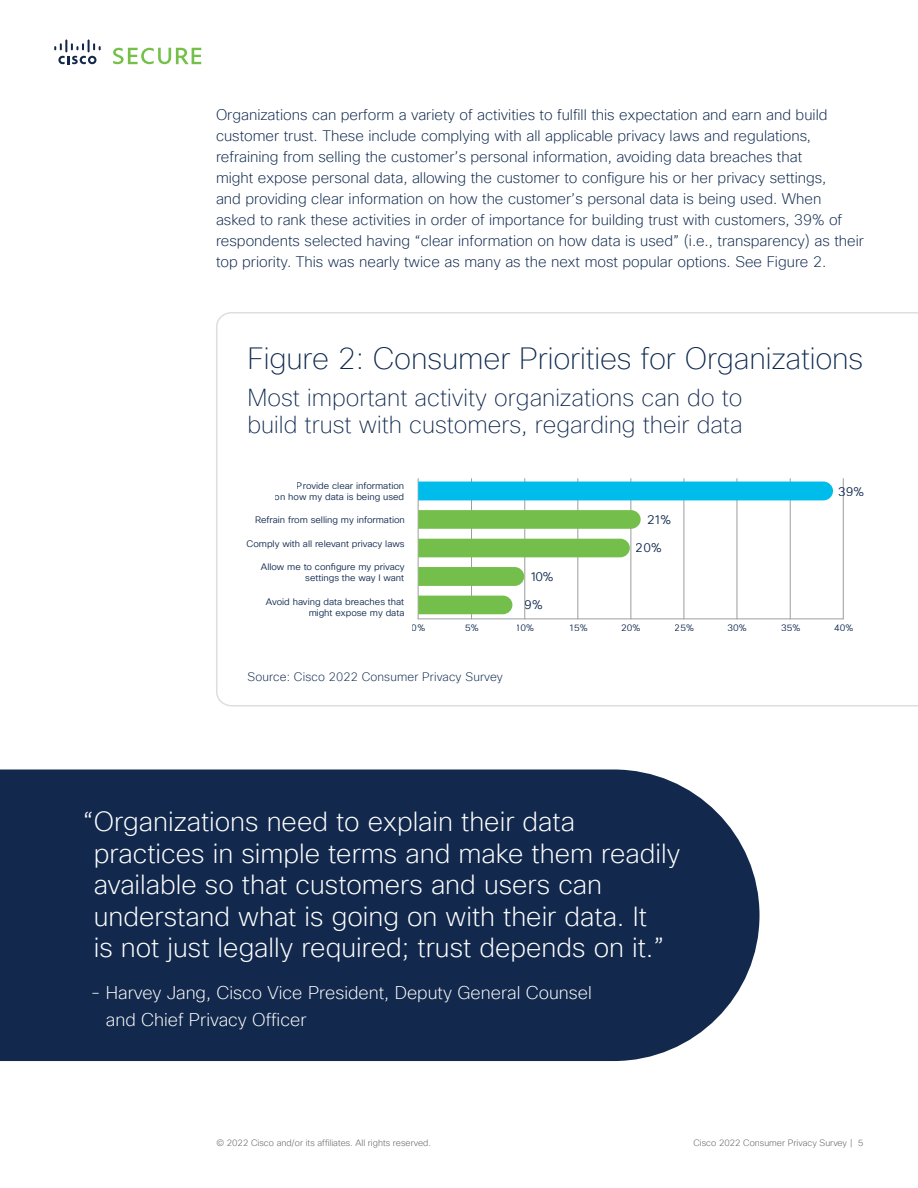
<style>
.page{position:relative;width:918px;height:1188px;background:#fff}
.page>*{position:absolute;margin:0;border:0;box-sizing:border-box;transform-origin:0 0}
.t1{font:100 30px "Cisco Sans TT";letter-spacing:-.005em;color:#0d274d}
.t2{font:200 27px/31.5px "Cisco Sans TT";color:#fff}
.t3{font:100 24px/27px "Cisco Sans TT";color:#0d274d}
.t4{font:200 18px/27px "Cisco Sans TT";color:#fff}
.t5{font:200 15px/21px "Cisco Sans TT";color:#0d274d}
.t6{font:12.3px "Cisco Sans TT Light";letter-spacing:-.04em;color:#0d274d}
.t7{font:200 12px "Cisco Sans TT";letter-spacing:.01em;color:#0d274d}
.t8{font:9.15px/11.2px "Cisco Sans TT Light";color:#0d274d;text-align:right}
.t9{font:200 9px "Cisco Sans TT";color:#58595b}
</style>
<div class="page">
<svg style="left:54px;top:40px;width:47px;height:24px"></svg>
<svg style="left:113px;top:48px;width:88px;height:16px"></svg>
<svg style="left:216px;top:312px;width:702px;height:394px"></svg>
<hr style="left:843px;top:478px;width:1px;height:141px;background:#9e9ea2">
<hr style="left:790px;top:478px;width:1px;height:141px;background:#9e9ea2">
<hr style="left:737px;top:478px;width:1px;height:141px;background:#9e9ea2">
<hr style="left:684px;top:478px;width:1px;height:141px;background:#9e9ea2">
<hr style="left:631px;top:478px;width:1px;height:141px;background:#9e9ea2">
<hr style="left:578px;top:478px;width:1px;height:141px;background:#9e9ea2">
<hr style="left:525px;top:478px;width:1px;height:141px;background:#9e9ea2">
<hr style="left:471px;top:478px;width:1px;height:141px;background:#9e9ea2">
<hr style="left:418px;top:478px;width:1px;height:141px;background:#9e9ea2">
<hr style="left:418px;top:619px;width:426px;height:1px;background:#9e9ea2">
<div style="left:418px;top:482px;width:415px;height:18px;background:#00bceb"></div>
<svg style="left:418px;top:510px;width:223px;height:19px;background:#77c050"></svg>
<div style="left:418px;top:539px;width:212px;height:18px;background:#74bf4b"></div>
<svg style="left:418px;top:567px;width:106px;height:19px;background:#77c04f"></svg>
<div style="left:418px;top:596px;width:94px;height:18px;background:#74bf4b"></div>
<div style="left:0;top:770px;width:760px;height:291px;background:#12294d"></div>
<p class="t5" style="left:216px;top:105px;width:649px">Organizations can perform a variety of activities to fulfill this expectation and earn and build customer trust. These include complying with all applicable privacy laws and regulations, refraining from selling the customer’s personal information, avoiding data breaches that<br>might expose personal data, allowing the customer to configure his or her privacy settings,<br>and providing clear information on how the customer’s personal data is being used. When asked to rank these activities in order of importance for building trust with customers, 39% of respondents selected having “clear information on how data is used” (i.e., transparency) as their top priority. This was nearly twice as many as the next most popular options. See Figure 2.</p>
<h1 class="t1" style="left:248px;top:339px;width:617px">Figure 2: Consumer Priorities for Organizations</h1>
<h3 class="t3" style="left:248px;top:385px;width:497px">Most important activity organizations can do to build trust with customers, regarding their data</h3>
<p class="t8" style="left:275px;top:480px;width:131px">Provide clear information<br>on how my data is being used</p>
<p class="t8" style="left:255px;top:514px;width:151px">Refrain from selling my information</p>
<p class="t8" style="left:247px;top:538px;width:160px">Comply with all relevant privacy laws</p>
<p class="t8" style="left:261px;top:561px;width:145px">Allow me to configure my privacy settings the way I want</p>
<p class="t8" style="left:266px;top:596px;width:140px">Avoid having data breaches that might expose my data</p>
<p class="t6" style="left:529px;top:569px;width:26px">10%</p>
<p class="t6" style="left:525px;top:597px;width:20px">9%</p>
<p class="t6" style="left:647px;top:512px;width:26px">21%</p>
<p class="t6" style="left:636px;top:540px;width:27px">20%</p>
<p class="t6" style="left:838px;top:483px;width:27px">39%</p>
<p class="t8" style="left:412px;top:622px;width:15px">0%</p>
<p class="t8" style="left:465px;top:622px;width:15px">5%</p>
<p class="t8" style="left:516px;top:622px;width:20px">10%</p>
<p class="t8" style="left:568px;top:622px;width:21px">15%</p>
<p class="t8" style="left:621px;top:622px;width:21px">20%</p>
<p class="t8" style="left:675px;top:622px;width:21px">25%</p>
<p class="t8" style="left:727px;top:622px;width:21px">30%</p>
<p class="t8" style="left:781px;top:622px;width:21px">35%</p>
<p class="t8" style="left:834px;top:622px;width:21px">40%</p>
<p class="t7" style="left:248px;top:669px;width:257px">Source: Cisco 2022 Consumer Privacy Survey</p>
<h2 class="t2" style="left:94px;top:807px;width:588px;text-indent:-11px">“Organizations need to explain their data practices in simple terms and make them readily available so that customers and users can understand what is going on with their data. It<br>is not just legally required; trust depends on it.”</h2>
<p class="t4" style="left:106px;top:980px;width:488px;text-indent:-15px">- Harvey Jang, Cisco Vice President, Deputy General Counsel and Chief Privacy Officer</p>
<p class="t9" style="left:216px;top:1137px;width:216px">© 2022 Cisco and/or its affiliates. All rights reserved.</p>
<p class="t9" style="left:693px;top:1137px;width:172px">Cisco 2022 Consumer Privacy Survey | 5</p>
</div>
